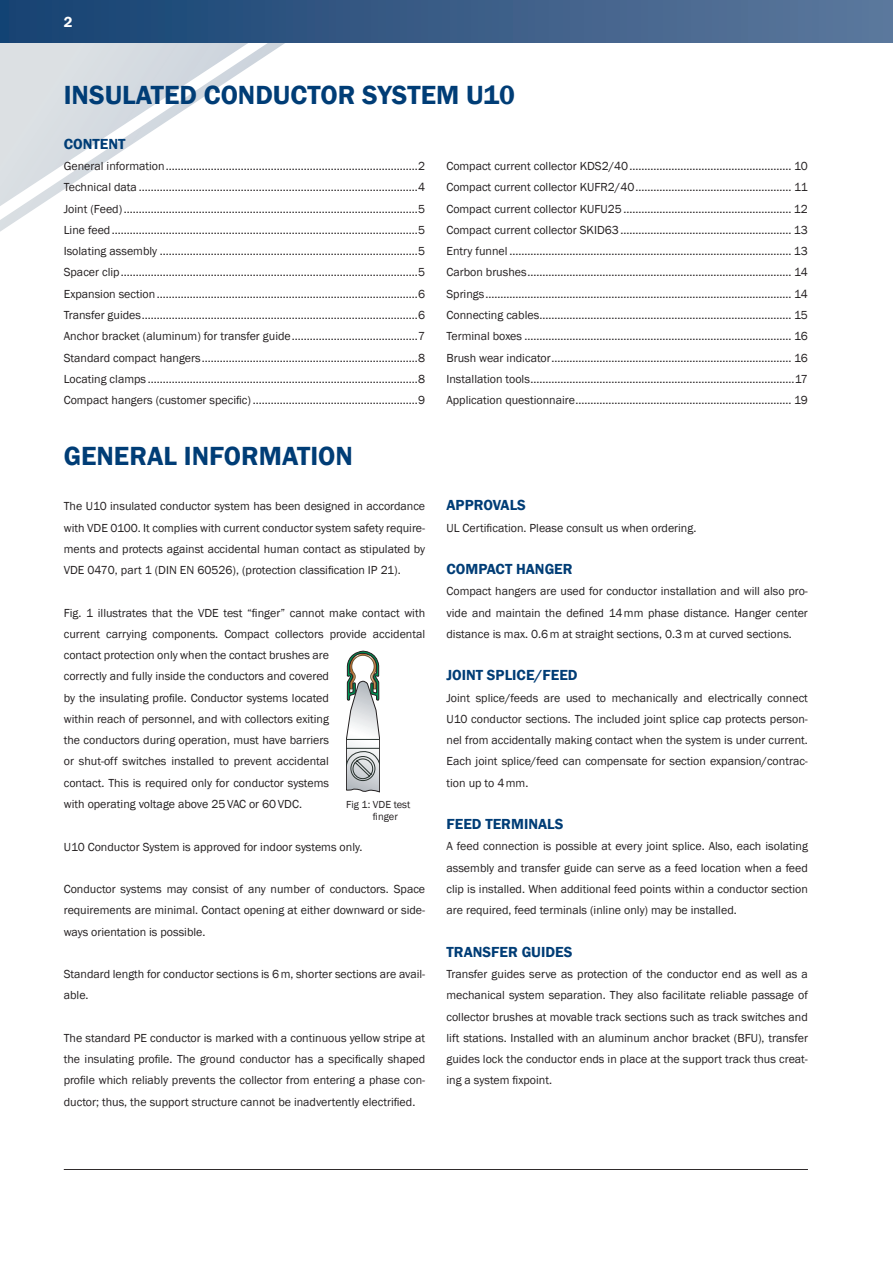
<style>
.page{position:relative;width:893px;height:1263px;background:#fff}
.page>*{position:absolute;margin:0;border:0;box-sizing:border-box;transform-origin:0 0}
.t1{font:600 27px "Franklin Gothic";color:#003d76}
.t2{font:600 15px "Franklin Gothic";color:#003d76}
.t3{font:600 15px "Franklin Gothic";color:#fff}
.t4{font:12px/21.3px "Franklin Gothic";color:#231f20;text-align:justify}
.t5{font:10.5px/12px "Franklin Gothic";color:#231f20}
</style>
<div class="page">
<svg style="left:0;top:43px;width:285px;height:172px"></svg>
<div style="left:0;top:0;width:893px;height:43px;background:linear-gradient(to right,#154272,#5d789c)"></div>
<hr style="left:64px;top:1169px;width:744px;height:1px;background:#231f20">
<svg style="left:346px;top:651px;width:34px;height:141px"></svg>
<p class="t3" style="left:64px;top:12px;width:10px">2</p>
<h1 class="t1" style="left:64px;top:78px;width:453px">INSULATED CONDUCTOR SYSTEM U10</h1>
<p class="t2" style="left:64px;top:135px;width:63px">CONTENT</p>
<p class="t4" style="left:64px;top:156px;width:363px">General information....................................................................................2<br>Technical data .............................................................................................4<br>Joint (Feed)..................................................................................................5<br>Line feed......................................................................................................5<br>Isolating assembly ......................................................................................5<br>Spacer clip...................................................................................................5<br>Expansion section.......................................................................................6<br>Transfer guides............................................................................................6<br>Anchor bracket (aluminum) for transfer guide..........................................7<br>Standard compact hangers........................................................................8<br>Locating clamps ..........................................................................................8<br>Compact hangers (customer specific).......................................................9</p>
<p class="t4" style="left:446px;top:156px;width:363px">Compact current collector KDS2/40...................................................... 10<br>Compact current collector KUFR2/40.................................................... 11<br>Compact current collector KUFU25........................................................ 12<br>Compact current collector SKID63......................................................... 13<br>Entry funnel .............................................................................................. 13<br>Carbon brushes........................................................................................ 14<br>Springs...................................................................................................... 14<br>Connecting cables.................................................................................... 15<br>Terminal boxes ......................................................................................... 16<br>Brush wear indicator................................................................................ 16<br>Installation tools........................................................................................17<br>Application questionnaire........................................................................ 19</p>
<h1 class="t1" style="left:64px;top:440px;width:291px">GENERAL INFORMATION</h1>
<p class="t4" style="left:64px;top:496px;width:363px">The U10 insulated conductor system has been designed in accordance with VDE 0100. It complies with current conductor system safety require&shy;ments and protects against accidental human contact as stipulated by VDE 0470, part 1 (DIN EN 60526), (protection classification IP 21).</p>
<p class="t4" style="left:64px;top:602px;width:363px;text-align:left">Fig. 1 illustrates that the VDE test “finger” cannot make contact with current carrying components. Compact collectors provide accidental contact protection only when the contact brushes are<br>correctly and fully inside the conductors and covered<br>by the insulating profile. Conductor systems located<br>within reach of personnel, and with collectors exiting<br>the conductors during operation, must have barriers<br>or shut-off switches installed to prevent accidental<br>contact. This is required only for conductor systems<br>with operating voltage above 25VAC or 60VDC.</p>
<p class="t4" style="left:64px;top:836px;width:300px">U10 Conductor System is approved for indoor systems only.</p>
<p class="t4" style="left:64px;top:879px;width:363px">Conductor systems may consist of any number of conductors. Space requirements are minimal. Contact opening at either downward or side&shy;ways orientation is possible.</p>
<p class="t4" style="left:64px;top:964px;width:363px">Standard length for conductor sections is 6m, shorter sections are avail&shy;able.</p>
<p class="t4" style="left:64px;top:1027px;width:363px">The standard PE conductor is marked with a continuous yellow stripe at the insulating profile. The ground conductor has a specifically shaped profile which reliably prevents the collector from entering a phase con&shy;ductor; thus, the support structure cannot be inadvertently electrified.</p>
<p class="t5" style="left:373px;top:799px;width:39px;text-indent:-27px">Fig 1: VDE test finger</p>
<p class="t2" style="left:446px;top:496px;width:81px">APPROVALS</p>
<p class="t4" style="left:446px;top:517px;width:251px">UL Certification. Please consult us when ordering.</p>
<p class="t2" style="left:446px;top:560px;width:128px">COMPACT HANGER</p>
<p class="t4" style="left:446px;top:581px;width:363px">Compact hangers are used for conductor installation and will also pro&shy;vide and maintain the defined 14mm phase distance. Hanger center distance is max. 0.6m at straight sections, 0.3m at curved sections.</p>
<p class="t2" style="left:446px;top:666px;width:133px">JOINT SPLICE/FEED</p>
<p class="t4" style="left:446px;top:687px;width:363px">Joint splice/feeds are used to mechanically and electrically connect U10 conductor sections. The included joint splice cap protects person&shy;nel from accidentally making contact when the system is under current.<br>Each joint splice/feed can compensate for section expansion/contrac&shy;tion up to 4mm.</p>
<p class="t2" style="left:446px;top:815px;width:118px">FEED TERMINALS</p>
<p class="t4" style="left:446px;top:836px;width:363px">A feed connection is possible at every joint splice. Also, each isolating assembly and transfer guide can serve as a feed location when a feed clip is installed. When additional feed points within a conductor section are required, feed terminals (inline only) may be installed.</p>
<p class="t2" style="left:446px;top:942px;width:127px">TRANSFER GUIDES</p>
<p class="t4" style="left:446px;top:964px;width:363px">Transfer guides serve as protection of the conductor end as well as a mechanical system separation. They also facilitate reliable passage of collector brushes at movable track sections such as track switches and lift stations. Installed with an aluminum anchor bracket (BFU), transfer guides lock the conductor ends in place at the support track thus creat&shy;ing a system fixpoint.</p>
</div>
